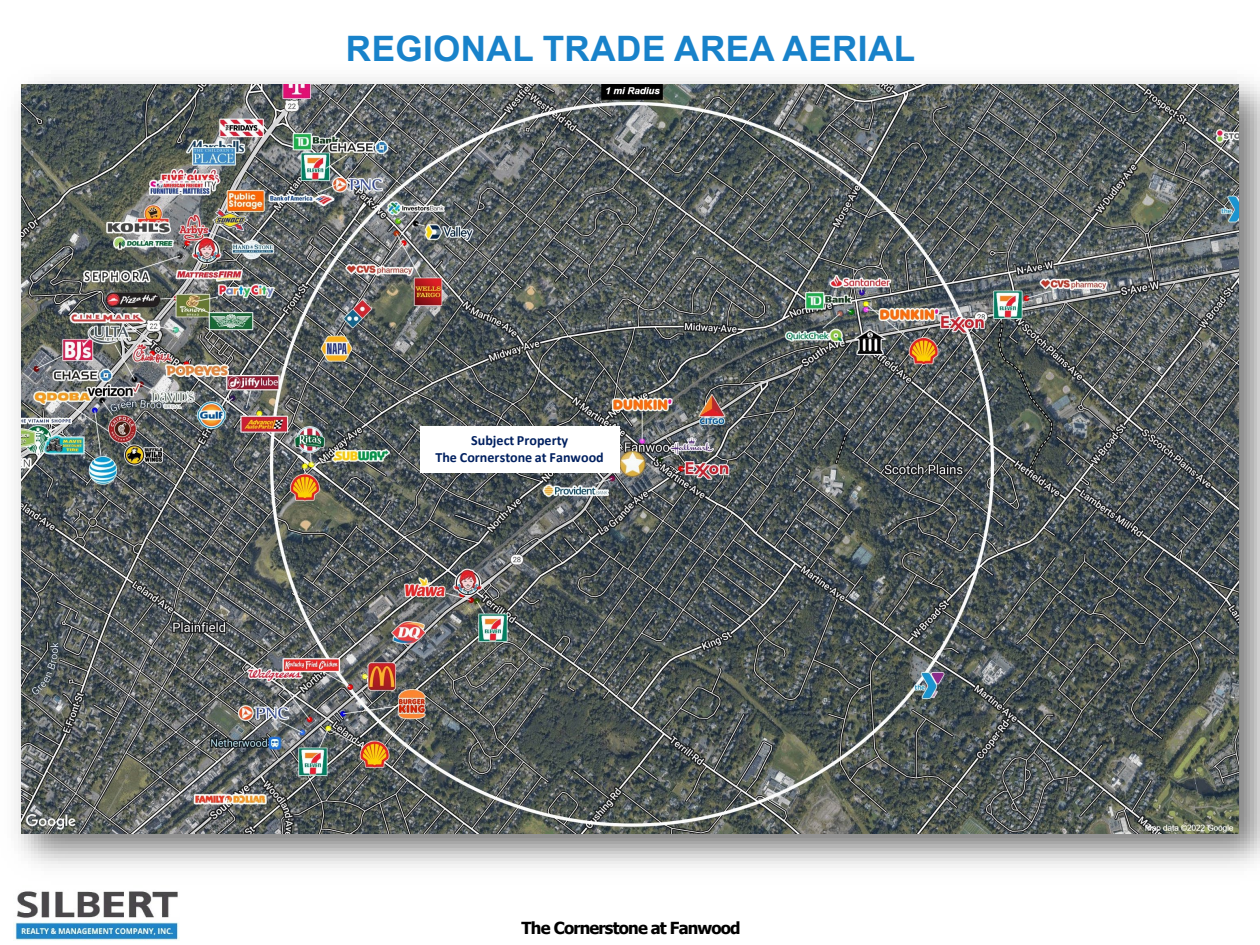
<style>
.page{position:relative;width:1260px;height:945px;background:#fff}
.page>*{position:absolute;margin:0;border:0;box-sizing:border-box;transform-origin:0 0}
.t1{font:700 35px "Arial";letter-spacing:.015em;color:#1882ca}
.t2{font:700 16.62px "Tahoma";letter-spacing:-.045em;color:#000}
.t3{font:700 14px "Calibri";color:#002060}
</style>
<div class="page">
<img style="left:14px;top:77px;width:1246px;height:791px">
<img style="left:21px;top:84px;width:1218px;height:749px">
<img style="left:15px;top:891px;width:164px;height:50px">
<div style="left:420px;top:426px;width:200px;height:46px;background:#fff"></div>
<p class="t1" style="left:346px;top:24px;width:571px">REGIONAL TRADE AREA AERIAL</p>
<p class="t3" style="left:471px;top:431px;width:99px">Subject Property</p>
<p class="t3" style="left:435px;top:447px;width:170px">The Cornerstone at Fanwood</p>
<p class="t2" style="left:522px;top:916px;width:221px">The Cornerstone at Fanwood</p>
</div>
